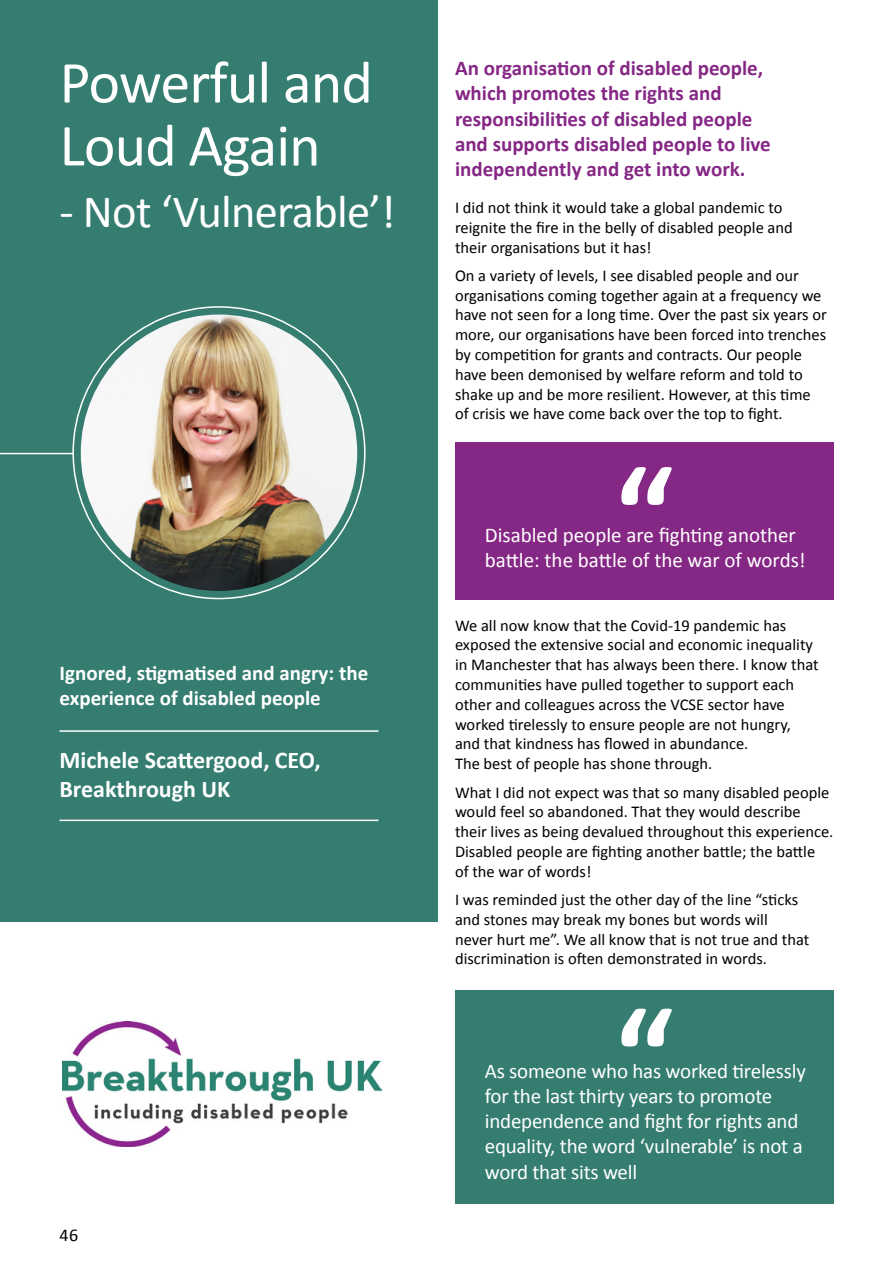
<style>
.page{position:relative;width:893px;height:1263px;background:#fff}
.page>*{position:absolute;margin:0;border:0;box-sizing:border-box;transform-origin:0 0}
.t1{font:700 135px "Calibri";color:#fff}
.t2{font:60px/63px "Calibri";letter-spacing:-.015em;color:#fff}
.t3{font:46.5px "Calibri";letter-spacing:-.015em;color:#fff}
.t4{font:700 24px/28.8px "Calibri";color:#fff}
.t5{font:21px/25.2px "Calibri";letter-spacing:-.01em;color:#fff}
.t6{font:700 21px/25.2px "Calibri";color:#852785}
.t7{font:700 21px/25.2px "Calibri";color:#fff}
.t8{font:18px "Calibri";color:#000}
.t9{font:16.5px/19.8px "Calibri";color:#000}
</style>
<div class="page">
<div style="left:0;top:0;width:438px;height:922px;background:#357d71"></div>
<img style="left:81px;top:314px;width:276px;height:277px;border-radius:138px">
<hr style="left:0;top:453px;width:73px;height:1px;background:#fff">
<hr style="left:60px;top:730px;width:318px;height:2px;background:#fff">
<hr style="left:60px;top:820px;width:318px;height:1px;background:#fff">
<div style="left:455px;top:442px;width:378px;height:157px;background:#852785"></div>
<img style="left:63px;top:1021px;width:319px;height:125px">
<div style="left:455px;top:990px;width:378px;height:213px;background:#357d71"></div>
<h2 class="t2" style="left:60px;top:49px;width:315px">Powerful and<br>Loud Again</h2>
<h3 class="t3" style="left:60px;top:179px;width:338px">- Not ‘Vulnerable’!</h3>
<p class="t7" style="left:60px;top:660px;width:310px">Ignored, stigmatised and angry: the experience of disabled people</p>
<h3 class="t4" style="left:60px;top:745px;width:263px">Michele Scattergood, CEO,<br>Breakthrough UK</h3>
<p class="t8" style="left:60px;top:1222px;width:20px">46</p>
<p class="t6" style="left:455px;top:55px;width:317px">An organisation of disabled people, which promotes the rights and responsibilities of disabled people and supports disabled people to live independently and get into work.</p>
<p class="t9" style="left:455px;top:197px;width:339px">I did not think it would take a global pandemic to reignite the fire in the belly of disabled people and their organisations but it has!</p>
<p class="t9" style="left:455px;top:265px;width:373px">On a variety of levels, I see disabled people and our organisations coming together again at a frequency we have not seen for a long time. Over the past six years or more, our organisations have been forced into trenches by competition for grants and contracts. Our people have been demonised by welfare reform and told to shake up and be more resilient. However, at this time of crisis we have come back over the top to fight.</p>
<h1 class="t1" style="left:615px;top:419px;width:60px">“</h1>
<p class="t5" style="left:485px;top:521px;width:322px">Disabled people are fighting another battle: the battle of the war of words!</p>
<p class="t9" style="left:455px;top:615px;width:365px">We all now know that the Covid-19 pandemic has exposed the extensive social and economic inequality in Manchester that has always been there. I know that communities have pulled together to support each other and colleagues across the VCSE sector have worked tirelessly to ensure people are not hungry, and that kindness has flowed in abundance.<br>The best of people has shone through.</p>
<p class="t9" style="left:455px;top:782px;width:380px">What I did not expect was that so many disabled people would feel so abandoned. That they would describe their lives as being devalued throughout this experience.<br>Disabled people are fighting another battle; the battle<br>of the war of words!</p>
<p class="t9" style="left:455px;top:889px;width:356px">I was reminded just the other day of the line “sticks and stones may break my bones but words will never hurt me”. We all know that is not true and that discrimination is often demonstrated in words.</p>
<h1 class="t1" style="left:615px;top:961px;width:60px">“</h1>
<p class="t5" style="left:485px;top:1058px;width:323px">As someone who has worked tirelessly for the last thirty years to promote independence and fight for rights and equality, the word ‘vulnerable’ is not a word that sits well</p>
</div>
